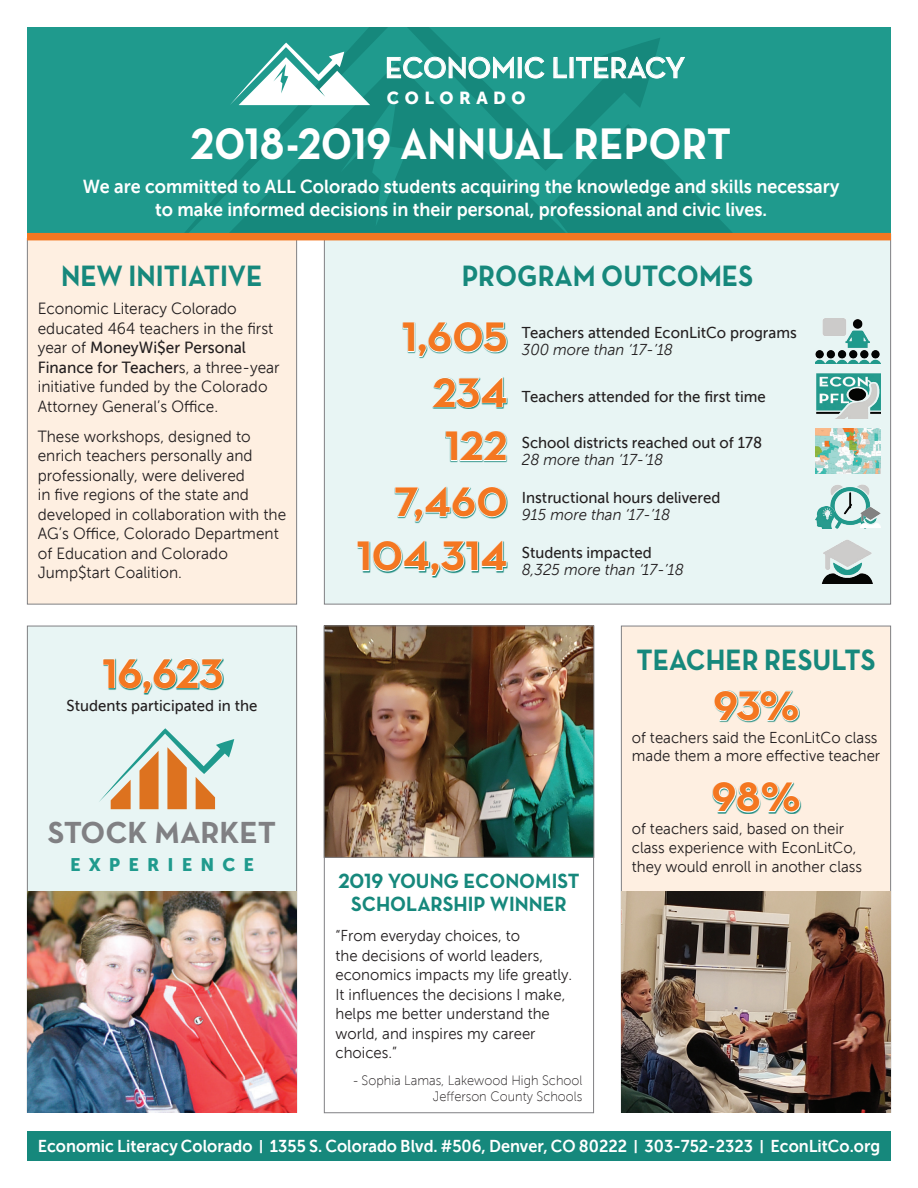
<style>
.page{position:relative;width:918px;height:1188px;background:#fff}
.page>*{position:absolute;margin:0;border:0;box-sizing:border-box;transform-origin:0 0}
.t1{font:45px "Neutra Text Bold Alt";letter-spacing:.005em;color:#fff;scale:.92 1}
.t2{font:42px "Neutra Text Bold Alt";color:#f47721}
.t3{font:31.05px "Neutra Text Bold Alt";color:#808083}
.t4{font:700 30px "Neutra Text TF";color:#16887c;scale:.92 1}
.t5{font:600 29.85px "Neutra Text";letter-spacing:-.005em;color:#fff}
.t6{font:21px/22.5px "Neutra Text Bold Alt";color:#16887c;scale:.95 1}
.t7{font:18.9px/23px "Museo Sans 700";color:#fff;text-align:center;scale:.95 1}
.t8{font:18px "Museo Sans 900";letter-spacing:.45em;color:#1f9a8d}
.t9{font:17.25px "Museo Sans 700";color:#fff;scale:.94 1}
.t10{font:17.25px "Museo Sans 900";letter-spacing:.32em;color:#fff}
.t11{font:16.2px/19.5px "Museo Sans 300";color:#231f20;scale:.95 1}
.t12{font:16.2px/19.5px "Museo Sans 500";color:#231f20;scale:.95 1}
.t13{font:15.75px/19.5px "Museo Sans 300";color:#231f20;scale:.95 1}
.t14{font:15.75px "Museo Sans 500";color:#231f20;scale:.95 1}
.t15{font:italic 15.75px "Museo Sans 300";color:#231f20;scale:.95 1}
.t16{font:13.5px/16.2px "Museo Sans 100";color:#231f20;text-align:right;scale:.95 1}
.s1{font-family:"Museo Sans 300"}
.s2{font-size:13.8px}
</style>
<div class="page">
<div style="left:621px;top:626px;width:270px;height:487px;background:#feefe1;border:1px solid #808083"></div>
<div style="left:324px;top:234px;width:567px;height:370px;background:#e8f5f4;border:1px solid #808083"></div>
<div style="left:27px;top:238px;width:270px;height:366px;background:#feefe1;border:1px solid #808083"></div>
<div style="left:27px;top:18px;width:864px;height:216px;background:#1f9a8d"></div>
<svg style="left:183px;top:27px;width:551px;height:206px"></svg>
<div style="left:27px;top:233px;width:864px;height:7px;background:#f47721"></div>
<div style="left:0;top:0;width:918px;height:27px;background:#fff"></div>
<img style="left:815px;top:319px;width:65px;height:44px">
<img style="left:816px;top:374px;width:64px;height:44px">
<img style="left:815px;top:429px;width:65px;height:44px">
<img style="left:830px;top:484px;width:41px;height:44px">
<img style="left:815px;top:506px;width:20px;height:22px">
<img style="left:861px;top:507px;width:19px;height:21px">
<img style="left:822px;top:540px;width:51px;height:43px">
<svg style="left:402px;top:322px;width:105px;height:36px"></svg>
<svg style="left:357px;top:541px;width:150px;height:36px"></svg>
<svg style="left:394px;top:487px;width:113px;height:36px"></svg>
<svg style="left:450px;top:439px;width:58px;height:24px"></svg>
<svg style="left:445px;top:431px;width:62px;height:31px"></svg>
<svg style="left:432px;top:398px;width:76px;height:11px"></svg>
<svg style="left:432px;top:377px;width:75px;height:31px"></svg>
<svg style="left:720px;top:722px;width:74px;height:1px"></svg>
<svg style="left:714px;top:690px;width:86px;height:32px"></svg>
<svg style="left:712px;top:781px;width:89px;height:33px"></svg>
<div style="left:27px;top:626px;width:270px;height:486px;background:#e8f5f4"></div>
<svg style="left:230px;top:43px;width:140px;height:62px"></svg>
<svg style="left:387px;top:56px;width:127px;height:23px"></svg>
<div style="left:518px;top:57px;width:4px;height:21px;border:1px solid #fff"></div>
<svg style="left:525px;top:57px;width:20px;height:22px"></svg>
<svg style="left:553px;top:57px;width:14px;height:21px"></svg>
<svg style="left:576px;top:57px;width:109px;height:22px"></svg>
<svg style="left:103px;top:658px;width:121px;height:36px"></svg>
<div style="left:27px;top:1131px;width:864px;height:30px;background:#16887c"></div>
<img style="left:326px;top:628px;width:266px;height:228px">
<div style="left:324px;top:626px;width:270px;height:232px;border:1px solid #808083"></div>
<svg style="left:99px;top:728px;width:135px;height:81px"></svg>
<img style="left:27px;top:891px;width:270px;height:222px">
<img style="left:621px;top:891px;width:270px;height:222px">
<h3 class="t5" style="left:385px;top:49px;width:302px">ECONOMIC LITERACY</h3>
<p class="t10" style="left:387px;top:88px;width:140px">COLORADO</p>
<h1 class="t1" style="left:191px;top:116px;width:589px">2018-2019 ANNUAL REPORT</h1>
<p class="t7" style="left:83px;top:175px;width:798px">We are committed to ALL Colorado students acquiring the knowledge and skills necessary to make informed decisions in their personal, professional and civic lives.</p>
<h3 class="t4" style="left:61px;top:257px;width:217px">NEW INITIATIVE</h3>
<p class="t11" style="left:38px;top:299px;width:249px">Economic Literacy Colorado educated 464 teachers in the first</p>
<p class="t12" style="left:38px;top:338px;width:256px"><span class="s1">year of</span> MoneyWi$er Personal<br>Finance for Teacher<span class="s1">s, a three-year</span></p>
<p class="t11" style="left:38px;top:377px;width:243px">initiative funded by the Colorado<br>Attorney General’s Office.</p>
<p class="t11" style="left:38px;top:427px;width:263px">These workshops, designed to enrich teachers personally and professionally, were delivered<br>in five regions of the state and developed in collaboration with the<br>AG’s Office, Colorado Department of Education and Colorado<br>Jump$tart Coalition.</p>
<h2 class="t2" style="left:102px;top:647px;width:123px">16,623</h2>
<p class="t14" style="left:67px;top:697px;width:202px">Students participated in the</p>
<h3 class="t3" style="left:48px;top:813px;width:21px">STOC</h3>
<h3 class="t3" style="left:127px;top:813px;width:148px">K MARKET</h3>
<p class="t8" style="left:70px;top:855px;width:185px">EXPERIENCE</p>
<h3 class="t4" style="left:462px;top:257px;width:318px">PROGRAM OUTCOMES</h3>
<p class="t14" style="left:522px;top:324px;width:291px">Teachers attended EconLitCo programs</p>
<p class="t15" style="left:522px;top:341px;width:161px">300 more than ‘17-’18</p>
<p class="t14" style="left:522px;top:387px;width:258px">Teachers attended for the first time</p>
<p class="t14" style="left:522px;top:434px;width:254px">School districts reached out of 178</p>
<p class="t15" style="left:522px;top:451px;width:150px">28 more than ‘17-’18</p>
<p class="t14" style="left:522px;top:489px;width:210px">Instructional hours delivered</p>
<p class="t15" style="left:522px;top:506px;width:158px">915 more than ‘17-’18</p>
<p class="t14" style="left:522px;top:544px;width:138px">Students impacted</p>
<p class="t15" style="left:522px;top:561px;width:172px">8,325 more than ‘17-’18</p>
<h2 class="t2" style="left:402px;top:311px;width:107px">1,605</h2>
<h2 class="t2" style="left:433px;top:366px;width:76px">234</h2>
<h2 class="t2" style="left:445px;top:420px;width:64px">122</h2>
<h2 class="t2" style="left:395px;top:476px;width:115px">7,460</h2>
<h2 class="t2" style="left:356px;top:530px;width:153px">104,314</h2>
<h3 class="t4" style="left:637px;top:641px;width:20px">TEAC</h3>
<h3 class="t4" style="left:706px;top:641px;width:82px">HER RESU</h3>
<h3 class="t4" style="left:831px;top:641px;width:32px">LTS</h3>
<h2 class="t2" style="left:713px;top:679px;width:88px">93%</h2>
<h3 class="t6" style="left:351px;top:870px;width:242px;text-indent:-13px">2019 YOUNG ECONOMIST<br>SCHOLARSHIP WINNER</h3>
<p class="t13" style="left:336px;top:926px;width:251px">“From everyday choices, to<br>the decisions of world leaders, economics impacts my life greatly.<br>It influences the decisions I make, helps me better understand the world, and inspires my career choices.”</p>
<p class="t16" style="left:354px;top:1073px;width:242px">- Sophia Lamas, Lakewood High School<br>Jefferson County Schools</p>
<p class="t13" style="left:632px;top:728px;width:263px;line-height:18.9px">of teachers said the EconLitCo class made them a more effective teacher</p>
<h2 class="t2" style="left:712px;top:771px;width:90px">98%</h2>
<p class="t13" style="left:632px;top:819px;width:244px;line-height:18.9px">of teachers said, based on their class experience with EconLitCo, they would enroll in another class</p>
<p class="t9" style="left:38px;top:1137px;width:898px">Economic Literacy Colorado <span class="s2">|</span> 1355 S. Colorado Blvd. #506, Denver, CO 80222 <span class="s2">|</span> 303-752-2323 <span class="s2">|</span> EconLitCo.org</p>
</div>
